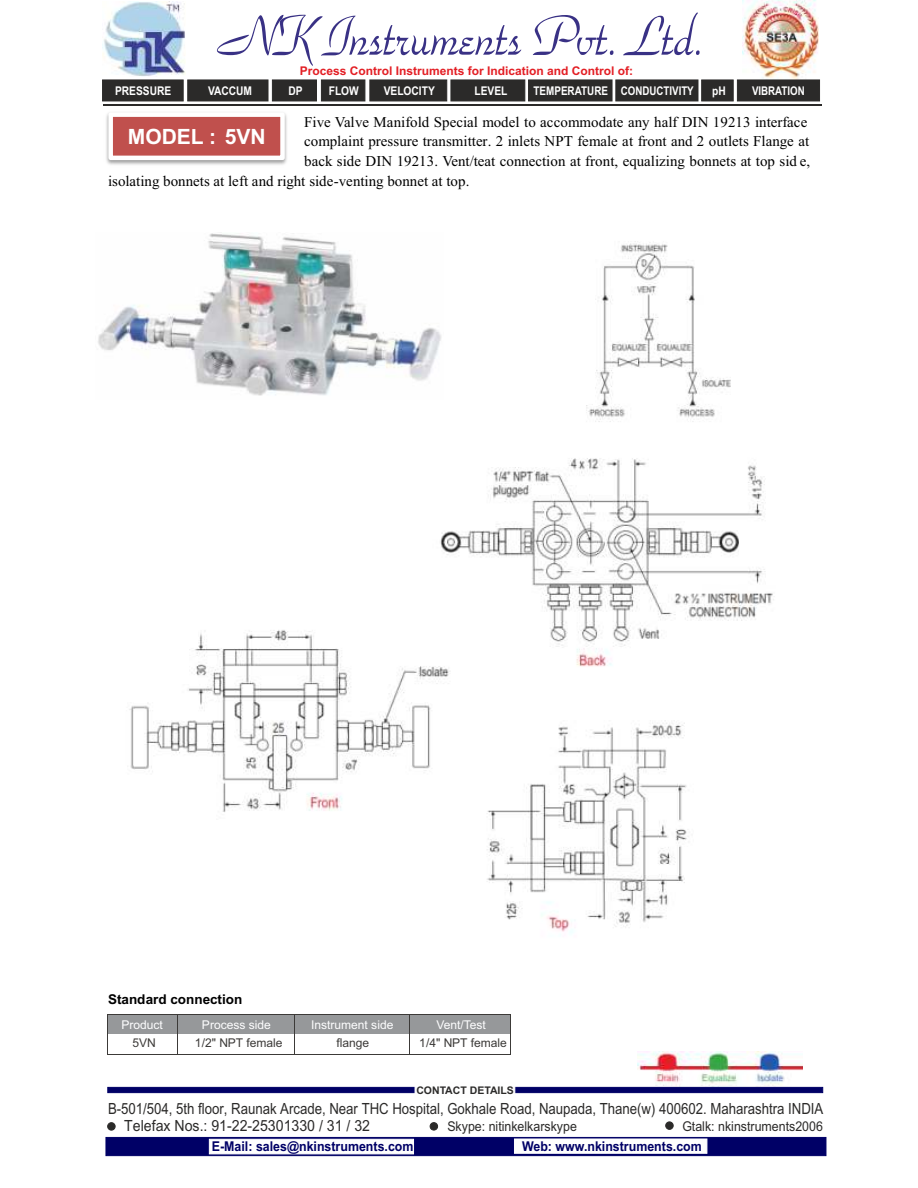
<style>
.page{position:relative;width:918px;height:1188px;background:#fff}
.page>*{position:absolute;margin:0;border:0;box-sizing:border-box;transform-origin:0 0}
.t1{font:59.4px "Park Avenue BT";color:#393185;scale:.85 1}
.t2{font:700 21px "Arial";color:#fff}
.t3{font:15.3px/17px "Arial Unicode MS";color:#2b2a29;scale:.86 1}
.t4{font:15px "Times New Roman";color:#000}
.t5{font:700 13.5px "Arial";color:#006;scale:.92 1}
.t6{font:13.5px "Arial";color:#2b2a29;scale:.92 1}
.t7{font:700 13.5px "Arial";color:#000}
.t8{font:700 12px "Arial";color:#e31e24}
.t9{font:12px "Arial";color:#fefeff}
.t10{font:12px "Arial";color:#3c3a38}
.t11{font:700 12px "Arial";color:#fefefe;scale:.85 1}
.t12{font:700 12px "Arial";color:#fefefe;scale:.82 1}
.t13{font:700 12px "Arial";color:#fefefe;scale:.81 1}
.t14{font:700 10.5px "Arial";color:#2b2a29}
</style>
<div class="page">
<img style="left:98px;top:233px;width:343px;height:163px">
<div style="left:108px;top:1014px;width:69px;height:20px;background:#96989a"></div>
<div style="left:178px;top:1014px;width:116px;height:20px;background:#96989a"></div>
<div style="left:295px;top:1014px;width:115px;height:20px;background:#96989a"></div>
<div style="left:410px;top:1014px;width:100px;height:20px;background:#96989a"></div>
<hr style="left:108px;top:1014px;width:69px;height:1px;background:#3c3a38">
<hr style="left:178px;top:1014px;width:116px;height:1px;background:#3c3a38">
<hr style="left:295px;top:1014px;width:115px;height:1px;background:#3c3a38">
<hr style="left:410px;top:1014px;width:100px;height:1px;background:#3c3a38">
<svg style="left:107px;top:1014px;width:1px;height:41px"></svg>
<hr style="left:108px;top:1054px;width:69px;height:1px;background:#3c3a38">
<svg style="left:177px;top:1014px;width:1px;height:41px"></svg>
<hr style="left:178px;top:1054px;width:116px;height:1px;background:#3c3a38">
<svg style="left:294px;top:1014px;width:1px;height:41px"></svg>
<hr style="left:295px;top:1054px;width:115px;height:1px;background:#3c3a38">
<hr style="left:410px;top:1054px;width:100px;height:1px;background:#3c3a38">
<svg style="left:510px;top:1014px;width:1px;height:41px"></svg>
<img style="left:129px;top:458px;width:645px;height:475px">
<img style="left:106px;top:114px;width:181px;height:51px">
<div style="left:111px;top:115px;width:172px;height:43px;background:#c0504d"></div>
<div style="left:108px;top:112px;width:177px;height:48px;border:4px solid #fff"></div>
<img style="left:586px;top:241px;width:145px;height:181px">
<img style="left:637px;top:1051px;width:166px;height:32px">
<img style="left:102px;top:2px;width:83px;height:75px">
<img style="left:743px;top:0;width:76px;height:79px">
<hr style="left:103px;top:104px;width:718px;height:2px;background:#2b2a29">
<svg style="left:102px;top:79px;width:718px;height:23px;background:#3c3b3a"></svg>
<div style="left:107px;top:1122px;width:9px;height:9px;background:#2b2a29;border:1px solid #2b2a29;border-radius:50%"></div>
<div style="left:430px;top:1122px;width:8px;height:8px;background:#2b2a29;border:1px solid #2b2a29;border-radius:50%"></div>
<div style="left:665px;top:1122px;width:9px;height:8px;background:#2b2a29;border:1px solid #2b2a29;border-radius:50%"></div>
<svg style="left:107px;top:1083px;width:716px;height:11px"></svg>
<svg style="left:105px;top:1137px;width:722px;height:19px"></svg>
<h1 class="t1" style="left:220px;top:10px;width:573px">NK Instruments Pvt. Ltd.</h1>
<p class="t8" style="left:300px;top:66px;width:335px">Process Control Instruments for Indication and Control of:</p>
<p class="t11" style="left:115px;top:86px;width:68px">PRESSURE</p>
<p class="t11" style="left:208px;top:87px;width:53px">VACCUM</p>
<p class="t11" style="left:288px;top:87px;width:18px">DP</p>
<p class="t11" style="left:329px;top:87px;width:37px">FLOW</p>
<p class="t11" style="left:384px;top:87px;width:62px">VELOCITY</p>
<p class="t11" style="left:474px;top:87px;width:40px">LEVEL</p>
<p class="t12" style="left:534px;top:87px;width:197px">TEMPERATURE CONDUCTIVITY</p>
<p class="t11" style="left:712px;top:87px;width:18px">pH</p>
<p class="t13" style="left:752px;top:87px;width:67px">VIBRATION</p>
<p class="t4" style="left:304px;top:116px;width:505px">Five Valve Manifold Special model to accommodate any half DIN 19213 interface</p>
<p class="t4" style="left:304px;top:136px;width:506px">complaint pressure transmitter. 2 inlets NPT female at front and 2 outlets Flange at</p>
<p class="t4" style="left:304px;top:156px;width:507px">back side DIN 19213. Vent/teat connection at front, equalizing bonnets at top sid e,</p>
<p class="t4" style="left:108px;top:176px;width:363px">isolating bonnets at left and right side-venting bonnet at top.</p>
<h2 class="t2" style="left:128px;top:129px;width:139px">MODEL : 5VN</h2>
<p class="t7" style="left:108px;top:994px;width:136px">Standard connection</p>
<p class="t9" style="left:122px;top:1020px;width:43px">Product</p>
<p class="t9" style="left:202px;top:1020px;width:70px">Process side</p>
<p class="t9" style="left:311px;top:1020px;width:84px">Instrument side</p>
<p class="t9" style="left:436px;top:1020px;width:51px">Vent/Test</p>
<p class="t10" style="left:132px;top:1038px;width:25px">5VN</p>
<p class="t10" style="left:195px;top:1038px;width:89px">1/2" NPT female</p>
<p class="t10" style="left:336px;top:1038px;width:34px">flange</p>
<p class="t10" style="left:419px;top:1038px;width:89px">1/4" NPT female</p>
<p class="t14" style="left:416px;top:1087px;width:99px">CONTACT DETAILS</p>
<p class="t6" style="left:447px;top:1121px;width:142px">Skype: nitinkelkarskype</p>
<p class="t6" style="left:682px;top:1121px;width:154px">Gtalk: nkinstruments2006</p>
<p class="t3" style="left:124px;top:1102px;width:814px;text-indent:-16px">B-501/504, 5th floor, Raunak Arcade, Near THC Hospital, Gokhale Road, Naupada, Thane(w) 400602. Maharashtra INDIA<br>Telefax Nos.: 91-22-25301330 / 31 / 32</p>
<p class="t5" style="left:212px;top:1142px;width:221px">E-Mail: sales@nkinstruments.com</p>
<p class="t5" style="left:522px;top:1141px;width:197px">Web: www.nkinstruments.com</p>
</div>
